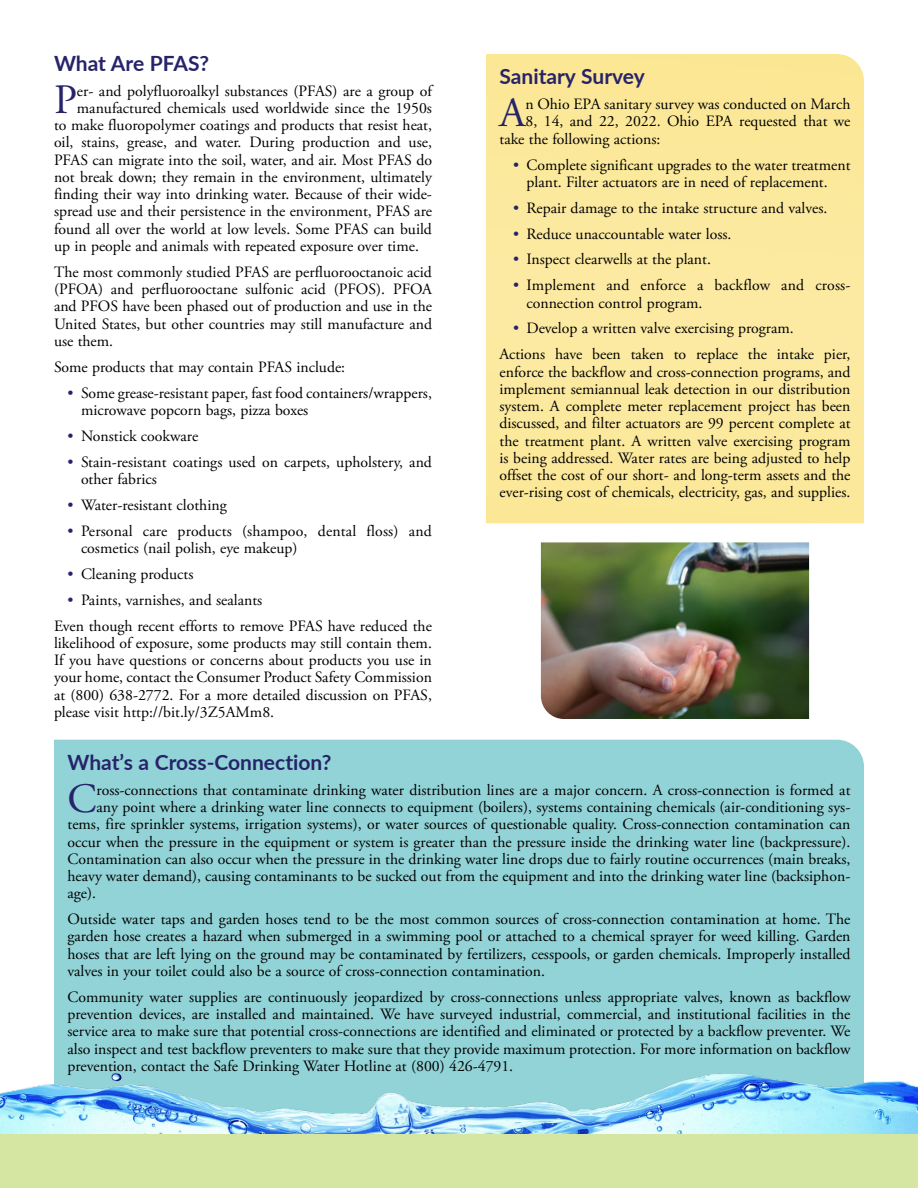
<style>
.page{position:relative;width:918px;height:1188px;background:#fff}
.page>*{position:absolute;margin:0;border:0;box-sizing:border-box;transform-origin:0 0}
.First_Paragraph_23{font:41.7px "Adobe Garamond Pro";color:#27236a}
.Article_Head_23_Blue{font:700 21px "Lato";color:#27236a}
.Paragraphs_23{font:15.75px/17.2px "Adobe Garamond Pro";color:#000;text-align:justify}
.First_Paragraph_23-2{font:15.75px "Adobe Garamond Pro";color:#000}
.s1{color:#27236a}
</style>
<div class="page">
<div style="left:54px;top:740px;width:810px;height:293px;background:#92d3d7"></div>
<img style="left:0;top:1033px;width:918px;height:101px">
<div style="left:0;top:1134px;width:918px;height:54px;background:#d5e6a3"></div>
<div style="left:486px;top:54px;width:378px;height:469px;background:#fbe99d"></div>
<img style="left:541px;top:542px;width:268px;height:177px">
<p class="Article_Head_23_Blue" style="left:54px;top:48px;width:157px">What Are PFAS?</p>
<p class="First_Paragraph_23" style="left:54px;top:75px;width:24px">P</p>
<p class="First_Paragraph_23-2" style="left:77px;top:81px;width:357px">er- and polyfluoroalkyl substances (PFAS) are a group of</p>
<p class="First_Paragraph_23-2" style="left:77px;top:98px;width:357px">manufactured chemicals used worldwide since the 1950s</p>
<p class="First_Paragraph_23-2" style="left:54px;top:116px;width:380px">to make fluoropolymer coatings and products that resist heat,</p>
<p class="First_Paragraph_23-2" style="left:54px;top:133px;width:379px">oil, stains, grease, and water. During production and use,</p>
<p class="First_Paragraph_23-2" style="left:54px;top:150px;width:380px">PFAS can migrate into the soil, water, and air. Most PFAS do</p>
<p class="First_Paragraph_23-2" style="left:54px;top:167px;width:379px">not break down; they remain in the environment, ultimately</p>
<p class="First_Paragraph_23-2" style="left:54px;top:185px;width:380px">finding their way into drinking water. Because of their wide-</p>
<p class="First_Paragraph_23-2" style="left:54px;top:202px;width:379px">spread use and their persistence in the environment, PFAS are</p>
<p class="First_Paragraph_23-2" style="left:54px;top:219px;width:379px">found all over the world at low levels. Some PFAS can build</p>
<p class="First_Paragraph_23-2" style="left:54px;top:236px;width:366px">up in people and animals with repeated exposure over time.</p>
<p class="Paragraphs_23" style="left:54px;top:264px;width:380px">The most commonly studied PFAS are perfluorooctanoic acid (PFOA) and perfluorooctane sulfonic acid (PFOS). PFOA and PFOS have been phased out of production and use in the United States, but other countries may still manufacture and use them.</p>
<p class="Paragraphs_23" style="left:54px;top:359px;width:293px">Some products that may contain PFAS include:</p>
<p class="Paragraphs_23" style="left:81px;top:385px;width:353px;text-indent:-14px"><span class="s1">•</span> Some grease-resistant paper, fast food containers/wrappers, microwave popcorn bags, pizza boxes</p>
<p class="Paragraphs_23" style="left:68px;top:428px;width:132px"><span class="s1">•</span> Nonstick cookware</p>
<p class="Paragraphs_23" style="left:81px;top:454px;width:352px;text-indent:-14px"><span class="s1">•</span> Stain-resistant coatings used on carpets, upholstery, and other fabrics</p>
<p class="Paragraphs_23" style="left:68px;top:497px;width:161px"><span class="s1">•</span> Water-resistant clothing</p>
<p class="Paragraphs_23" style="left:81px;top:523px;width:352px;text-indent:-14px"><span class="s1">•</span> Personal care products (shampoo, dental floss) and cosmetics (nail polish, eye makeup)</p>
<p class="Paragraphs_23" style="left:68px;top:566px;width:127px"><span class="s1">•</span> Cleaning products</p>
<p class="Paragraphs_23" style="left:68px;top:592px;width:196px"><span class="s1">•</span> Paints, varnishes, and sealants</p>
<p class="Paragraphs_23" style="left:54px;top:617px;width:379px">Even though recent efforts to remove PFAS have reduced the likelihood of exposure, some products may still contain them.<br>If you have questions or concerns about products you use in your home, contact the Consumer Product Safety Commission at (800) 638-2772. For a more detailed discussion on PFAS, please visit http://bit.ly/3Z5AMm8.</p>
<p class="Article_Head_23_Blue" style="left:500px;top:61px;width:147px">Sanitary Survey</p>
<p class="First_Paragraph_23" style="left:500px;top:88px;width:28px">A</p>
<p class="First_Paragraph_23-2" style="left:526px;top:95px;width:326px">n Ohio EPA sanitary survey was conducted on March</p>
<p class="First_Paragraph_23-2" style="left:526px;top:112px;width:326px">8, 14, and 22, 2022. Ohio EPA requested that we</p>
<p class="First_Paragraph_23-2" style="left:500px;top:129px;width:162px">take the following actions:</p>
<p class="Paragraphs_23" style="left:513px;top:156px;width:339px;text-align:center"><span class="s1">•</span> Complete significant upgrades to the water treatment plant. Filter actuators are in need of replacement.</p>
<p class="Paragraphs_23" style="left:513px;top:200px;width:316px"><span class="s1">•</span> Repair damage to the intake structure and valves.</p>
<p class="Paragraphs_23" style="left:513px;top:226px;width:220px"><span class="s1">•</span> Reduce unaccountable water loss.</p>
<p class="Paragraphs_23" style="left:513px;top:251px;width:200px"><span class="s1">•</span> Inspect clearwells at the plant.</p>
<p class="Paragraphs_23" style="left:526px;top:277px;width:326px;text-indent:-14px"><span class="s1">•</span> Implement and enforce a backflow and cross&shy;connection control program.</p>
<p class="Paragraphs_23" style="left:513px;top:320px;width:282px"><span class="s1">•</span> Develop a written valve exercising program.</p>
<p class="Paragraphs_23" style="left:500px;top:346px;width:353px">Actions have been taken to replace the intake pier, enforce the backflow and cross-connection programs, and implement semiannual leak detection in our distribution system. A complete meter replacement project has been discussed, and filter actuators are 99 percent complete at the treatment plant. A written valve exercising program is being addressed. Water rates are being adjusted to help offset the cost of our short- and long-term assets and the ever-rising cost of chemicals, electricity, gas, and supplies.</p>
<p class="Article_Head_23_Blue" style="left:68px;top:747px;width:266px">What’s a Cross-Connection?</p>
<p class="First_Paragraph_23" style="left:68px;top:774px;width:31px">C</p>
<p class="First_Paragraph_23-2" style="left:97px;top:780px;width:755px">ross-connections that contaminate drinking water distribution lines are a major concern. A cross-connection is formed at</p>
<p class="First_Paragraph_23-2" style="left:97px;top:798px;width:755px">any point where a drinking water line connects to equipment (boilers), systems containing chemicals (air-conditioning sys-</p>
<p class="First_Paragraph_23-2" style="left:68px;top:815px;width:784px">tems, fire sprinkler systems, irrigation systems), or water sources of questionable quality. Cross-connection contamination can</p>
<p class="First_Paragraph_23-2" style="left:68px;top:832px;width:785px">occur when the pressure in the equipment or system is greater than the pressure inside the drinking water line (backpressure).</p>
<p class="First_Paragraph_23-2" style="left:68px;top:849px;width:785px">Contamination can also occur when the pressure in the drinking water line drops due to fairly routine occurrences (main breaks,</p>
<p class="First_Paragraph_23-2" style="left:68px;top:867px;width:785px">heavy water demand), causing contaminants to be sucked out from the equipment and into the drinking water line (backsiphon-</p>
<p class="First_Paragraph_23-2" style="left:68px;top:884px;width:30px">age).</p>
<p class="Paragraphs_23" style="left:68px;top:911px;width:785px">Outside water taps and garden hoses tend to be the most common sources of cross-connection contamination at home. The garden hose creates a hazard when submerged in a swimming pool or attached to a chemical sprayer for weed killing. Garden hoses that are left lying on the ground may be contaminated by fertilizers, cesspools, or garden chemicals. Improperly installed valves in your toilet could also be a source of cross-connection contamination.</p>
<p class="Paragraphs_23" style="left:68px;top:989px;width:785px">Community water supplies are continuously jeopardized by cross-connections unless appropriate valves, known as backflow prevention devices, are installed and maintained. We have surveyed industrial, commercial, and institutional facilities in the service area to make sure that potential cross-connections are identified and eliminated or protected by a backflow preventer. We also inspect and test backflow preventers to make sure that they provide maximum protection. For more information on backflow prevention, contact the Safe Drinking Water Hotline at (800) 426-4791.</p>
</div>
